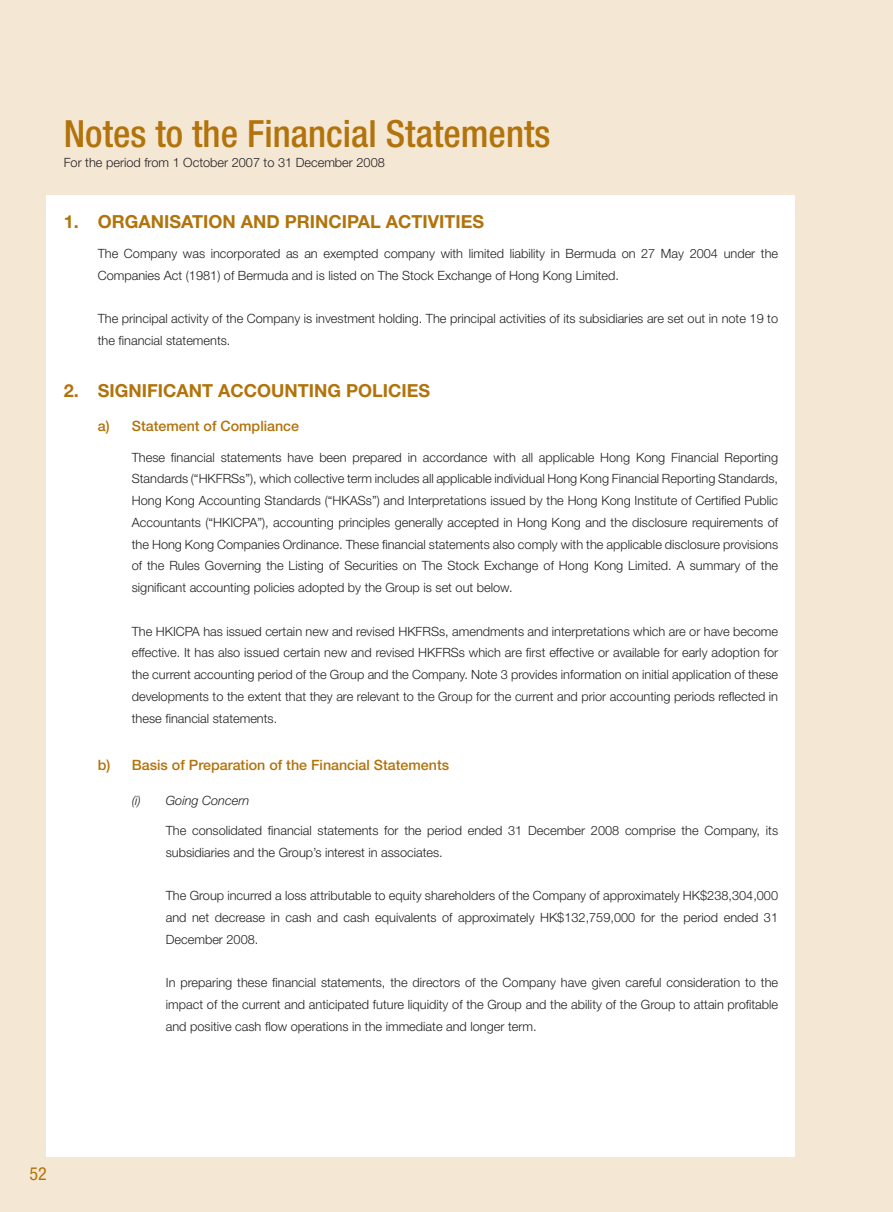
<style>
.page{position:relative;width:893px;height:1212px;background:#f4e7d4}
.page>*{position:absolute;margin:0;border:0;box-sizing:border-box;transform-origin:0 0}
.t1{font:500 condensed 37.5px "Helvetica Neue LT Std";color:#b2730b}
.t2{font:700 18px "Helvetica Neue LT Std";color:#b2730b}
.t3{font:condensed 18px "Helvetica Neue LT Std";color:#b2730b}
.t4{font:500 14.25px "Helvetica Neue LT Std";color:#b2730b}
.t5{font:300 12.75px/21.8px "Helvetica Neue LT Std";color:#231f20;text-align:justify}
.t6{font:italic 300 12.75px "Helvetica Neue LT Std";color:#231f20}
</style>
<div class="page">
<div style="left:47px;top:196px;width:748px;height:961px;background:#fff"></div>
<h1 class="t1" style="left:64px;top:121px;width:488px">Notes to the Financial Statements</h1>
<p class="t5" style="left:64px;top:153px;width:323px">For the period from 1 October 2007 to 31 December 2008</p>
<h2 class="t2" style="left:64px;top:211px;width:422px">1. ORGANISATION AND PRINCIPAL ACTIVITIES</h2>
<p class="t5" style="left:98px;top:244px;width:682px">The Company was incorporated as an exempted company with limited liability in Bermuda on 27 May 2004 under the<br>Companies Act (1981) of Bermuda and is listed on The Stock Exchange of Hong Kong Limited.</p>
<p class="t5" style="left:98px;top:309px;width:682px">The principal activity of the Company is investment holding. The principal activities of its subsidiaries are set out in note 19 to the financial statements.</p>
<h2 class="t2" style="left:64px;top:380px;width:368px">2. SIGNIFICANT ACCOUNTING POLICIES</h2>
<p class="t4" style="left:98px;top:418px;width:203px">a) Statement of Compliance</p>
<p class="t5" style="left:132px;top:447px;width:648px">These financial statements have been prepared in accordance with all applicable Hong Kong Financial Reporting Standards (“HKFRSs”), which collective term includes all applicable individual Hong Kong Financial Reporting Standards, Hong Kong Accounting Standards (“HKASs”) and Interpretations issued by the Hong Kong Institute of Certified Public Accountants (“HKICPA”), accounting principles generally accepted in Hong Kong and the disclosure requirements of the Hong Kong Companies Ordinance. These financial statements also comply with the applicable disclosure provisions of the Rules Governing the Listing of Securities on The Stock Exchange of Hong Kong Limited. A summary of the significant accounting policies adopted by the Group is set out below.</p>
<p class="t5" style="left:132px;top:621px;width:648px">The HKICPA has issued certain new and revised HKFRSs, amendments and interpretations which are or have become effective. It has also issued certain new and revised HKFRSs which are first effective or available for early adoption for the current accounting period of the Group and the Company. Note 3 provides information on initial application of these developments to the extent that they are relevant to the Group for the current and prior accounting periods reflected in these financial statements.</p>
<p class="t4" style="left:98px;top:757px;width:353px">b) Basis of Preparation of the Financial Statements</p>
<p class="t6" style="left:132px;top:796px;width:119px">(i) Going Concern</p>
<p class="t5" style="left:166px;top:821px;width:614px">The consolidated financial statements for the period ended 31 December 2008 comprise the Company, its subsidiaries and the Group’s interest in associates.</p>
<p class="t5" style="left:166px;top:886px;width:614px">The Group incurred a loss attributable to equity shareholders of the Company of approximately HK$238,304,000 and net decrease in cash and cash equivalents of approximately HK$132,759,000 for the period ended 31<br>December 2008.</p>
<p class="t5" style="left:166px;top:973px;width:614px">In preparing these financial statements, the directors of the Company have given careful consideration to the impact of the current and anticipated future liquidity of the Group and the ability of the Group to attain profitable and positive cash flow operations in the immediate and longer term.</p>
<h2 class="t3" style="left:29px;top:1167px;width:19px">52</h2>
</div>
